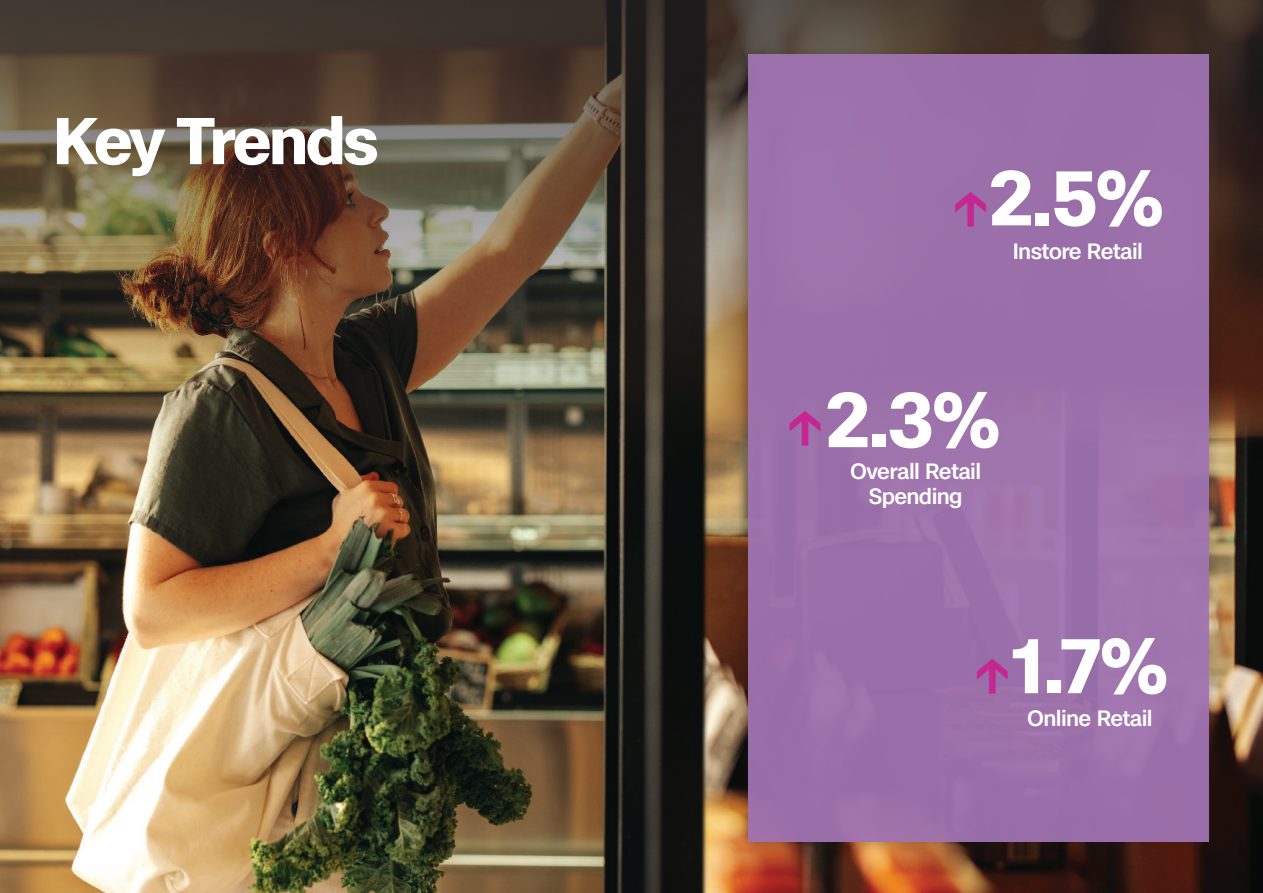
<style>
.page{position:relative;width:1263px;height:893px;background:#fff}
.page>*{position:absolute;margin:0;border:0;box-sizing:border-box;transform-origin:0 0}
.t1{font:700 73.65px "AIB Case";color:#fff}
.t2{font:700 63px "AIB Case";letter-spacing:-.02em;color:#fff}
.t3{font:700 43.05px "AIB Case";color:#c52691}
.t4{font:500 21.15px/25px "AIB Case";color:#fff;text-align:center}
</style>
<div class="page">
<img style="left:0;top:536px;width:1263px;height:357px">
<img style="left:0;top:0;width:1263px;height:536px">
<div style="left:738px;top:44px;width:485px;height:812px;background:#231f20;opacity:.3"></div>
<div style="left:748px;top:54px;width:461px;height:788px;background:#9b70a9"></div>
<h2 class="t2" style="left:54px;top:92px;width:325px">Key Trends</h2>
<h1 class="t1" style="left:990px;top:141px;width:176px">2.5%</h1>
<h3 class="t3" style="left:937px;top:227px;width:37px;rotate:-90deg">→</h3>
<p class="t4" style="left:1013px;top:238px;width:131px">Instore Retail</p>
<h1 class="t1" style="left:826px;top:363px;width:176px">2.3%</h1>
<h3 class="t3" style="left:771px;top:445px;width:37px;rotate:-90deg">→</h3>
<p class="t4" style="left:851px;top:458px;width:132px">Overall Retail<br>Spending</p>
<h1 class="t1" style="left:1011px;top:609px;width:158px">1.7%</h1>
<h3 class="t3" style="left:959px;top:694px;width:37px;rotate:-90deg">→</h3>
<p class="t4" style="left:1027px;top:705px;width:126px">Online Retail</p>
</div>
